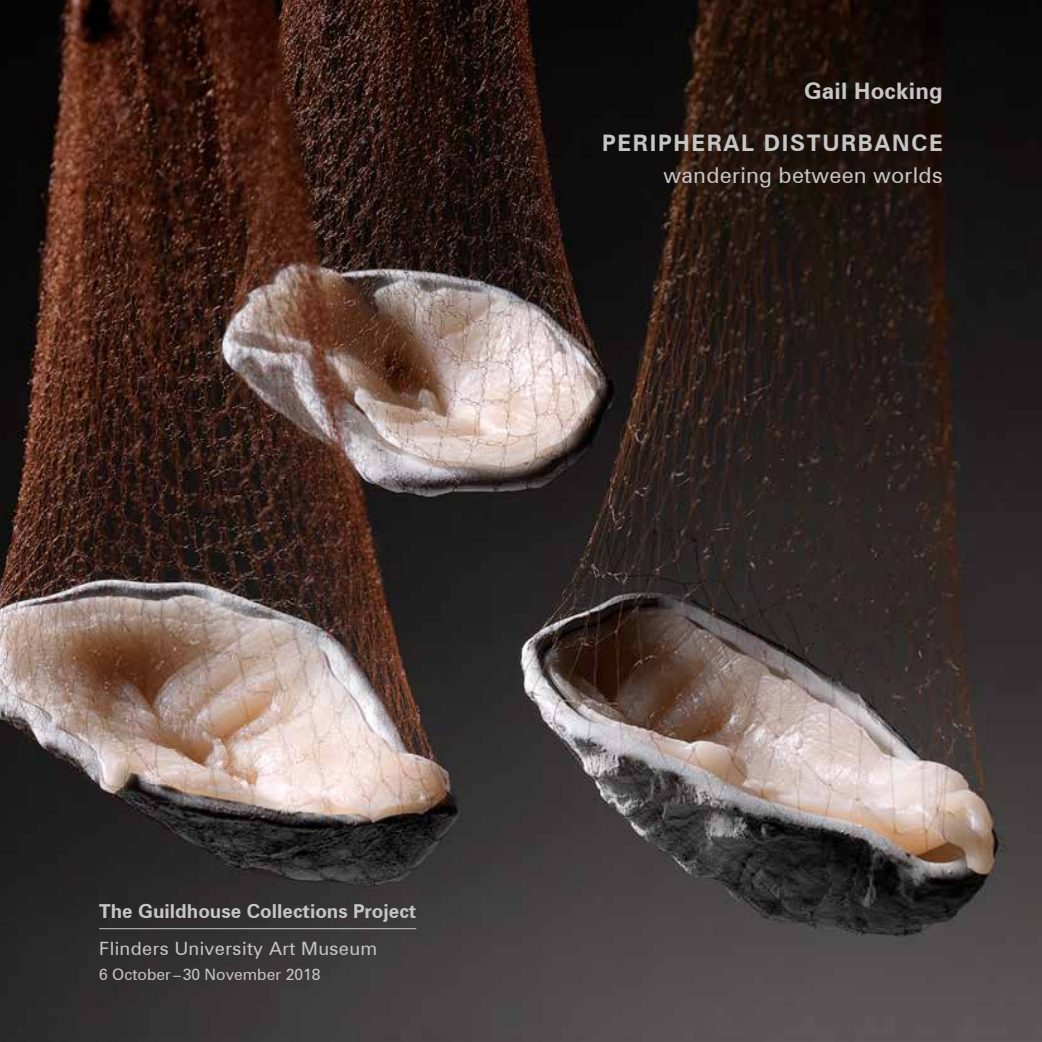
<style>
.page{position:relative;width:1042px;height:1042px;background:#fff}
.page>*{position:absolute;margin:0;border:0;box-sizing:border-box;transform-origin:0 0}
.t1{font:700 22.75px "Zurich BT";letter-spacing:.075em;color:#c6c6c6}
.t2{font:700 22.75px "Zurich BT";letter-spacing:.01em;color:#c6c6c6}
.t3{font:21.88px "Zurich BT";letter-spacing:.01em;color:#c6c6c6}
.t4{font:700 19.25px "Zurich BT";color:#c6c6c6}
.t5{font:18.38px "Zurich BT";letter-spacing:.02em;color:#c6c6c6}
.t6{font:15.75px "Zurich BT";color:#c6c6c6}
</style>
<div class="page">
<img style="left:0;top:0;width:1041px;height:1042px">
<hr style="left:99px;top:928px;width:317px;height:1px;background:#c6c6c6">
<p class="t2" style="left:804px;top:77px;width:140px">Gail Hocking</p>
<p class="t1" style="left:602px;top:129px;width:342px">peripHeral disturbance</p>
<p class="t3" style="left:663px;top:161px;width:281px">wandering between worlds</p>
<p class="t4" style="left:99px;top:900px;width:319px">the Guildhouse collections project</p>
<p class="t5" style="left:99px;top:937px;width:280px">Flinders University Art Museum</p>
<p class="t6" style="left:99px;top:965px;width:223px">6 October–30 November 2018</p>
</div>
